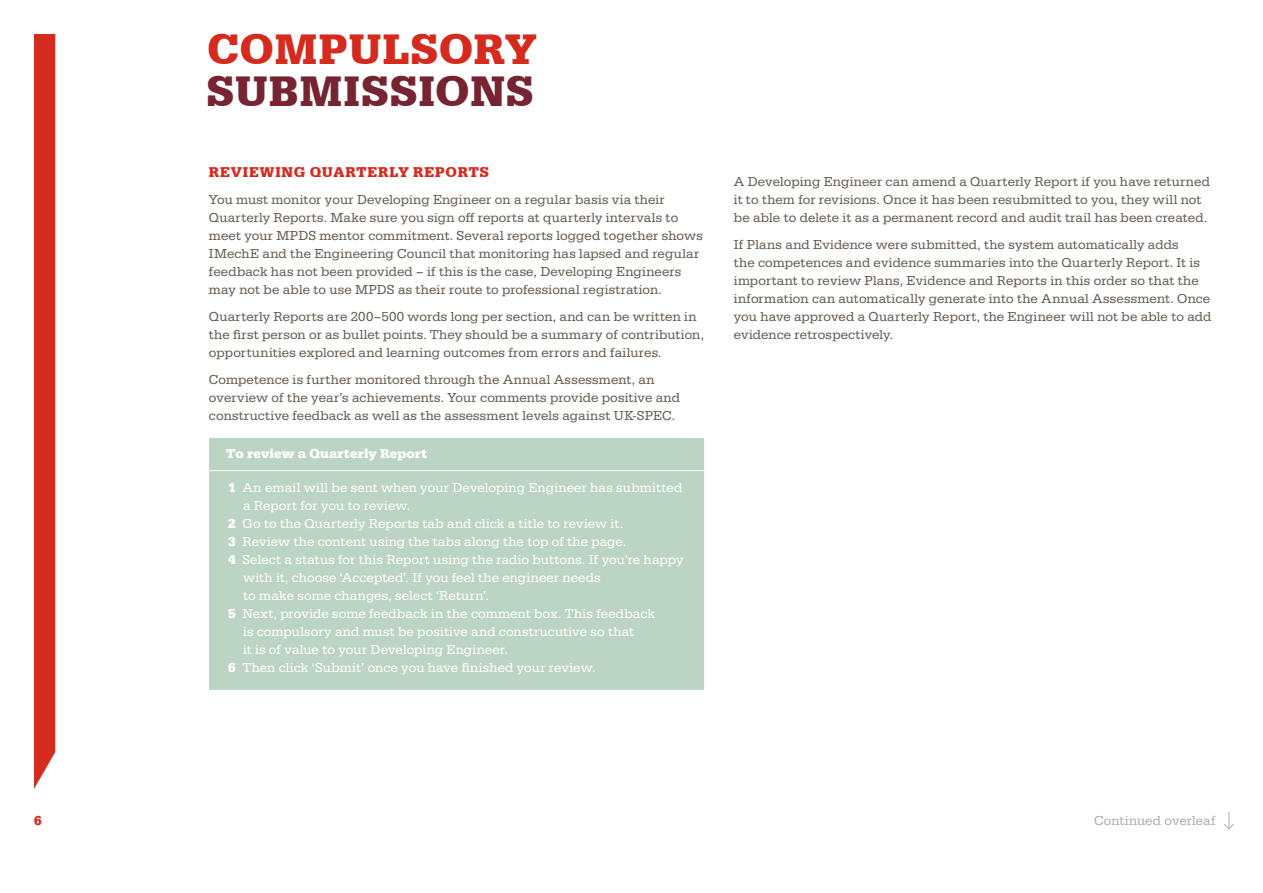
<style>
.page{position:relative;width:1263px;height:893px;background:#fff}
.page>*{position:absolute;margin:0;border:0;box-sizing:border-box;transform-origin:0 0}
.t1{font:900 45px "Serifa BT";letter-spacing:.025em;color:#772432}
.t2{font:900 45px "Serifa BT";letter-spacing:.015em;color:#d52b1e}
.t3{font:900 15px "Serifa BT";letter-spacing:.05em;color:#d52b1e}
.t4{font:13.5px/18px "Serifa";letter-spacing:.01em;color:#675c53}
.t5{font:13.5px "Serifa";letter-spacing:.01em;color:#fff}
.t6{font:700 13.5px "Serifa";letter-spacing:.01em;color:#fff}
.t7{font:13.5px "Serifa";letter-spacing:.005em;color:#b3ada9}
.t8{font:700 13.5px "Serifa";color:#d52b1e}
.s1{font-weight:700}
</style>
<div class="page">
<div style="left:209px;top:438px;width:495px;height:252px;background:#bcd4c3"></div>
<hr style="left:209px;top:470px;width:495px;height:1px;background:#fff">
<div style="left:34px;top:34px;width:21px;height:755px;background:#d52b1e"></div>
<svg style="left:1224px;top:811px;width:10px;height:19px"></svg>
<h1 class="t2" style="left:207px;top:21px;width:326px">COMPULSORY</h1>
<h1 class="t1" style="left:207px;top:63px;width:328px">SUBMISSIONS</h1>
<p class="t3" style="left:209px;top:163px;width:281px">REVIEWING QUARTERLY REPORTS</p>
<p class="t4" style="left:209px;top:191px;width:495px">You must monitor your Developing Engineer on a regular basis via their Quarterly Reports. Make sure you sign off reports at quarterly intervals to meet your MPDS mentor commitment. Several reports logged together shows IMechE and the Engineering Council that monitoring has lapsed and regular feedback has not been provided – if this is the case, Developing Engineers may not be able to use MPDS as their route to professional registration.</p>
<p class="t4" style="left:209px;top:307px;width:497px">Quarterly Reports are 200–500 words long per section, and can be written in the first person or as bullet points. They should be a summary of contribution, opportunities explored and learning outcomes from errors and failures.</p>
<p class="t4" style="left:209px;top:370px;width:473px">Competence is further monitored through the Annual Assessment, an overview of the year’s achievements. Your comments provide positive and constructive feedback as well as the assessment levels against UK-SPEC.</p>
<p class="t6" style="left:226px;top:445px;width:203px">To review a Quarterly Report</p>
<p class="t5" style="left:228px;top:480px;width:456px"><span class="s1">1</span> An email will be sent when your Developing Engineer has submitted</p>
<p class="t5" style="left:243px;top:498px;width:169px">a Report for you to review.</p>
<p class="t5" style="left:228px;top:516px;width:396px"><span class="s1">2</span> Go to the Quarterly Reports tab and click a title to review it.</p>
<p class="t5" style="left:228px;top:534px;width:400px"><span class="s1">3</span> Review the content using the tabs along the top of the page.</p>
<p class="t5" style="left:228px;top:552px;width:457px"><span class="s1">4</span> Select a status for this Report using the radio buttons. If you’re happy</p>
<p class="t5" style="left:243px;top:570px;width:359px">with it, choose ‘Accepted’. If you feel the engineer needs</p>
<p class="t5" style="left:243px;top:588px;width:247px">to make some changes, select ‘Return’.</p>
<p class="t5" style="left:228px;top:606px;width:428px"><span class="s1">5</span> Next, provide some feedback in the comment box. This feedback</p>
<p class="t5" style="left:243px;top:624px;width:393px">is compulsory and must be positive and construcutive so that</p>
<p class="t5" style="left:243px;top:642px;width:266px">it is of value to your Developing Engineer.</p>
<p class="t5" style="left:228px;top:660px;width:369px"><span class="s1">6</span> Then click ‘Submit’ once you have finished your review.</p>
<p class="t4" style="left:734px;top:172px;width:477px">A Developing Engineer can amend a Quarterly Report if you have returned it to them for revisions. Once it has been resubmitted to you, they will not be able to delete it as a permanent record and audit trail has been created.</p>
<p class="t4" style="left:734px;top:235px;width:479px">If Plans and Evidence were submitted, the system automatically adds<br>the competences and evidence summaries into the Quarterly Report. It is important to review Plans, Evidence and Reports in this order so that the information can automatically generate into the Annual Assessment. Once you have approved a Quarterly Report, the Engineer will not be able to add evidence retrospectively.</p>
<p class="t8" style="left:34px;top:812px;width:9px">6</p>
<p class="t7" style="left:1094px;top:813px;width:123px">Continued overleaf</p>
</div>
